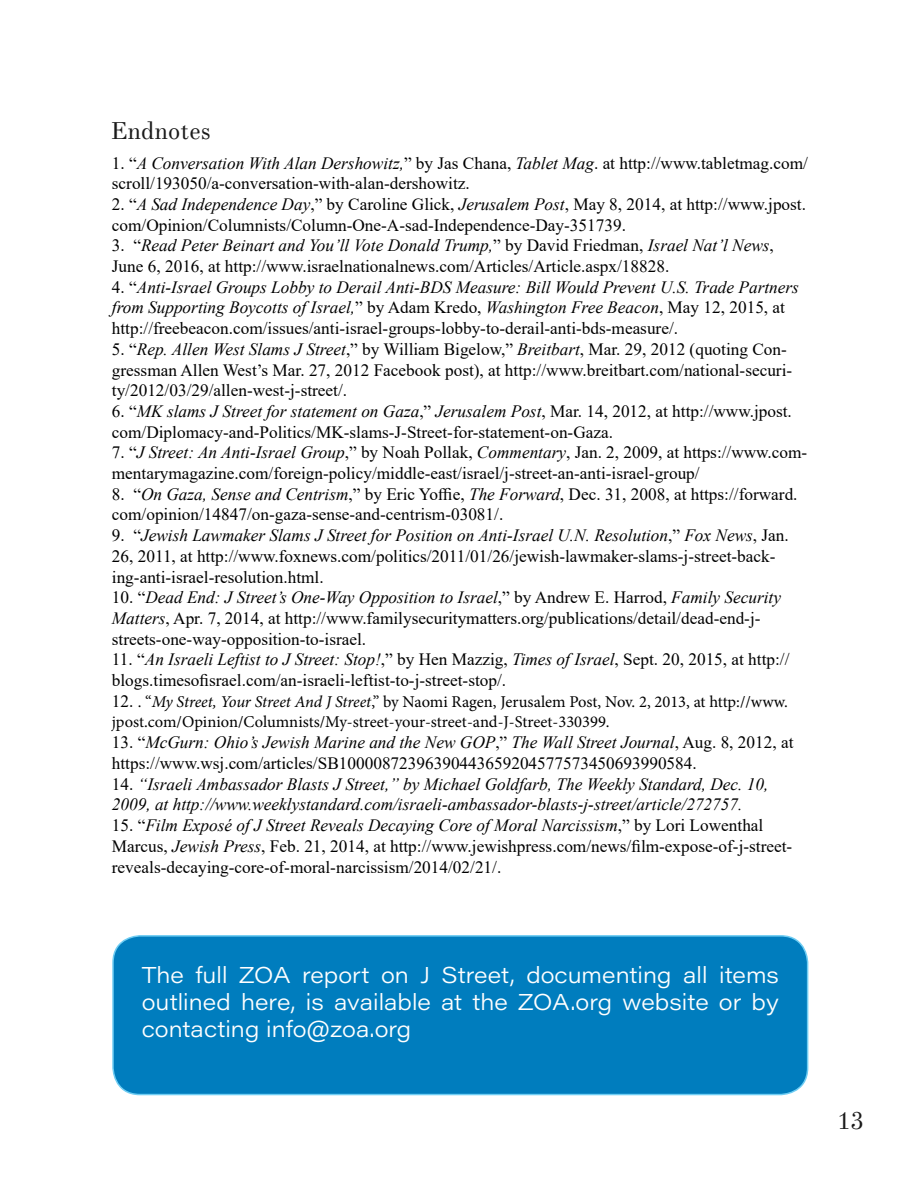
<style>
.page{position:relative;width:918px;height:1188px;background:#fff}
.page>*{position:absolute;margin:0;border:0;box-sizing:border-box;transform-origin:0 0}
.text{font:24px "Theano Didot";color:#1a1a1a}
.t1{font:300 22.5px/27px "Acumin Pro Wide";color:#fff;text-align:justify}
.t2{font:17.25px/20.7px "Times New Roman";color:#000}
.t3{font:italic 17.25px/20.7px "Times New Roman";color:#000}
.t4{font:16.5px/20.7px "Minion Pro";color:#000}
.s1{font-style:italic}
.s2{font-style:normal}
.s3{font-family:"Times New Roman";font-size:17.25px}
</style>
<div class="page">
<div style="left:113px;top:936px;width:695px;height:159px;background:#007dbe;border-radius:27px"></div>
<div style="left:112px;top:935px;width:696px;height:160px;border:2px solid #6fcdf3;border-radius:27px"></div>
<p class="text" style="left:111px;top:116px;width:101px">Endnotes</p>
<p class="t2" style="left:112px;top:152px;width:698px">1. “<span class="s1">A Conversation With Alan Dershowitz,</span>” by Jas Chana, <span class="s1">Tablet Mag</span>. at http://www.tabletmag.com/ scroll/193050/a-conversation-with-alan-dershowitz.</p>
<p class="t2" style="left:112px;top:193px;width:696px">2. “<span class="s1">A Sad Independence Day</span>,” by Caroline Glick, <span class="s1">Jerusalem Post</span>, May 8, 2014, at http://www.jpost. com/Opinion/Columnists/Column-One-A-sad-Independence-Day-351739.</p>
<p class="t2" style="left:112px;top:235px;width:663px">3. “<span class="s1">Read Peter Beinart and You’ll Vote Donald Trump,</span>” by David Friedman, <span class="s1">Israel Nat’l News</span>,<br>June 6, 2016, at http://www.israelnationalnews.com/Articles/Article.aspx/18828.</p>
<p class="t3" style="left:112px;top:276px;width:689px"><span class="s2">4. “</span>Anti-Israel Groups Lobby to Derail Anti-BDS Measure: Bill Would Prevent U.S. Trade Partners from Supporting Boycotts of Israel,<span class="s2">” by Adam Kredo,</span> Washington Free Beacon<span class="s2">, May 12, 2015, at http://freebeacon.com/issues/anti-israel-groups-lobby-to-derail-anti-bds-measure/.</span></p>
<p class="t2" style="left:112px;top:338px;width:682px">5. “<span class="s1">Rep. Allen West Slams J Street</span>,” by William Bigelow,” <span class="s1">Breitbart</span>, Mar. 29, 2012 (quoting Con&shy;gressman Allen West’s Mar. 27, 2012 Facebook post), at http://www.breitbart.com/national-securi&shy;ty/2012/03/29/allen-west-j-street/.</p>
<p class="t2" style="left:112px;top:400px;width:682px">6. “<span class="s1">MK slams J Street for statement on Gaza</span>,” <span class="s1">Jerusalem Post</span>, Mar. 14, 2012, at http://www.jpost. com/Diplomacy-and-Politics/MK-slams-J-Street-for-statement-on-Gaza.</p>
<p class="t2" style="left:112px;top:442px;width:697px">7. “<span class="s1">J Street: An Anti-Israel Group</span>,” by Noah Pollak, <span class="s1">Commentary</span>, Jan. 2, 2009, at https://www.com&shy;mentarymagazine.com/foreign-policy/middle-east/israel/j-street-an-anti-israel-group/</p>
<p class="t2" style="left:112px;top:483px;width:687px">8. “<span class="s1">On Gaza, Sense and Centrism</span>,” by Eric Yoffie, <span class="s1">The Forward</span>, Dec. 31, 2008, at https://forward. com/opinion/14847/on-gaza-sense-and-centrism-03081/.</p>
<p class="t2" style="left:112px;top:525px;width:678px">9. “<span class="s1">Jewish Lawmaker Slams J Street for Position on Anti-Israel U.N. Resolution</span>,” <span class="s1">Fox News</span>, Jan.<br>26, 2011, at http://www.foxnews.com/politics/2011/01/26/jewish-lawmaker-slams-j-street-back&shy;ing-anti-israel-resolution.html.</p>
<p class="t2" style="left:112px;top:587px;width:671px">10. “<span class="s1">Dead End: J Street’s One-Way Opposition to Israel</span>,” by Andrew E. Harrod, <span class="s1">Family Security<br>Matters</span>, Apr. 7, 2014, at http://www.familysecuritymatters.org/publications/detail/dead-end-j&shy;streets-one-way-opposition-to-israel.</p>
<p class="t2" style="left:112px;top:649px;width:679px">11. “<span class="s1">An Israeli Leftist to J Street: Stop!</span>,” by Hen Mazzig, <span class="s1">Times of Israel</span>, Sept. 20, 2015, at http:// blogs.timesofisrael.com/an-israeli-leftist-to-j-street-stop/.</p>
<p class="t4" style="left:112px;top:691px;width:677px"><span class="s3">12.</span> . “<span class="s1">My Street, Your Street And J Street</span>,” by Naomi Ragen, Jerusalem Post, Nov. 2, 2013, at http://www. jpost.com/Opinion/Columnists/My-street-your-street-and-J-Street-330399.</p>
<p class="t2" style="left:112px;top:732px;width:683px">13. “<span class="s1">McGurn: Ohio’s Jewish Marine and the New GOP</span>,” <span class="s1">The Wall Street Journal</span>, Aug. 8, 2012, at https://www.wsj.com/articles/SB10000872396390443659204577573450693990584.</p>
<p class="t3" style="left:112px;top:773px;width:658px"><span class="s2">14.</span> “Israeli Ambassador Blasts J Street,” by Michael Goldfarb, The Weekly Standard, Dec. 10,<br>2009, at http://www.weeklystandard.com/israeli-ambassador-blasts-j-street/article/272757.</p>
<p class="t2" style="left:112px;top:814px;width:682px;line-height:21.1px">15. “<span class="s1">Film Exposé of J Street Reveals Decaying Core of Moral Narcissism</span>,” by Lori Lowenthal<br>Marcus, <span class="s1">Jewish Press</span>, Feb. 21, 2014, at http://www.jewishpress.com/news/film-expose-of-j-street&shy;reveals-decaying-core-of-moral-narcissism/2014/02/21/.</p>
<p class="t1" style="left:142px;top:961px;width:639px">The full ZOA report on J Street, documenting all items outlined here, is available at the ZOA.org website or by contacting info@zoa.org</p>
<p class="text" style="left:837px;top:1106px;width:29px">13</p>
</div>
